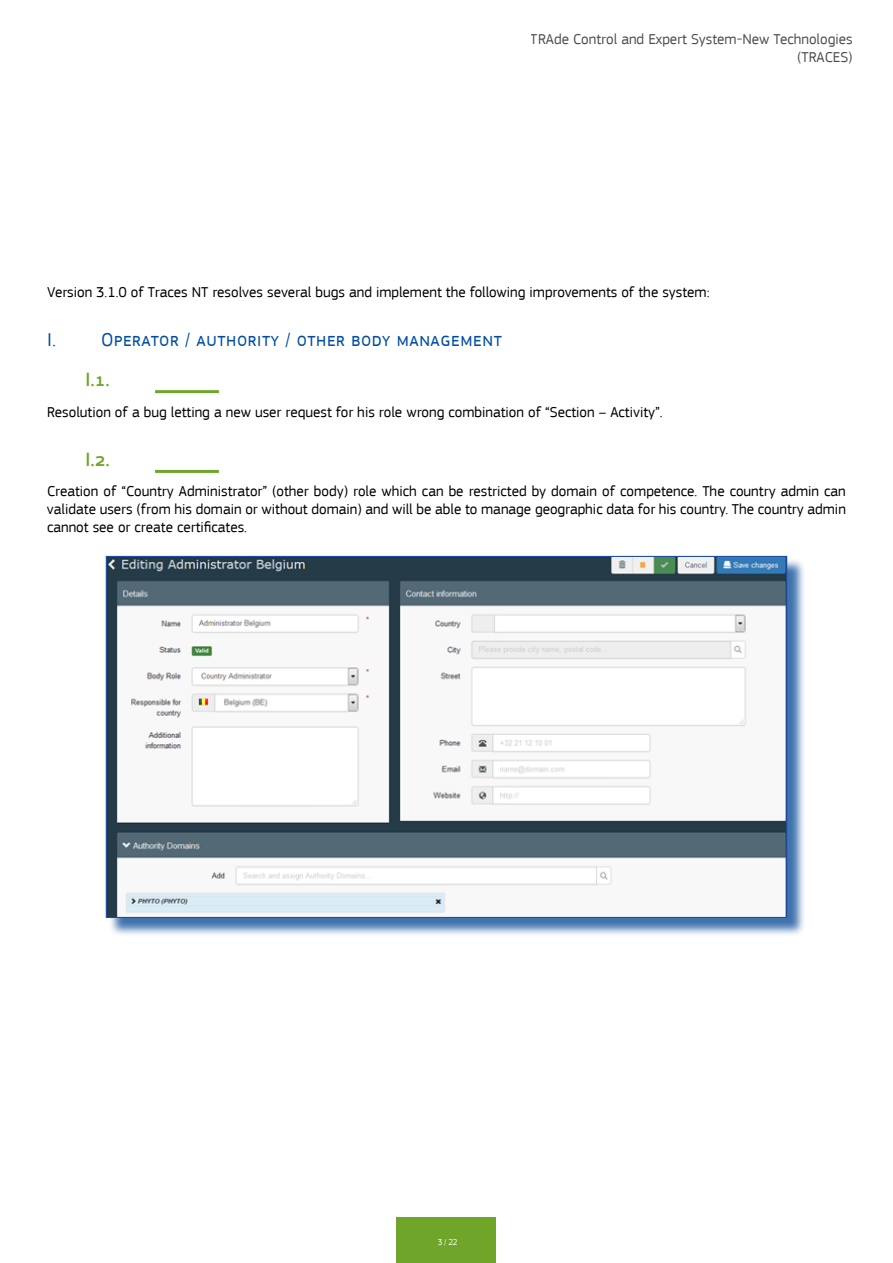
<style>
.page{position:relative;width:893px;height:1263px;background:#fff}
.page>*{position:absolute;margin:0;border:0;box-sizing:border-box;transform-origin:0 0}
.t1{font:500 19.8px "EC Square Sans Pro";color:#6fa528;scale:.91 1}
.t2{font:19.5px "EC Square Sans Pro";letter-spacing:.03em;color:#034ea2}
.t3{font:15px/18px "EC Square Sans Pro";color:#000;text-align:right}
.t4{font:8.7px "EC Square Sans Pro";color:#fff}
</style>
<div class="page">
<div style="left:397px;top:1217px;width:99px;height:46px;background:#6fa528"></div>
<hr style="left:155px;top:390px;width:64px;height:3px;background:#6fa528">
<hr style="left:155px;top:470px;width:64px;height:3px;background:#6fa528">
<div style="left:108px;top:558px;width:698px;height:378px;background:#004494;opacity:.75"></div>
<img style="left:108px;top:558px;width:677px;height:358px">
<p class="t3" style="left:531px;top:30px;width:323px">TRAde Control and Expert System-New Technologies (TRACES)</p>
<p class="t3" style="left:47px;top:283px;width:664px">Version 3.1.0 of Traces NT resolves several bugs and implement the following improvements of the system:</p>
<h2 class="t2" style="left:47px;top:329px;width:456px">I. Operator / authority / other body management</h2>
<h1 class="t1" style="left:85px;top:368px;width:28px">I.1.</h1>
<p class="t3" style="left:47px;top:403px;width:617px">Resolution of a bug letting a new user request for his role wrong combination of “Section – Activity”.</p>
<h1 class="t1" style="left:85px;top:448px;width:28px">I.2.</h1>
<p class="t3" style="left:47px;top:483px;width:800px;text-align:justify">Creation of “Country Administrator” (other body) role which can be restricted by domain of competence. The country admin can validate users (from his domain or without domain) and will be able to manage geographic data for his country. The country admin cannot see or create certificates.</p>
<p class="t4" style="left:438px;top:1237px;width:22px">3 / 22</p>
</div>
